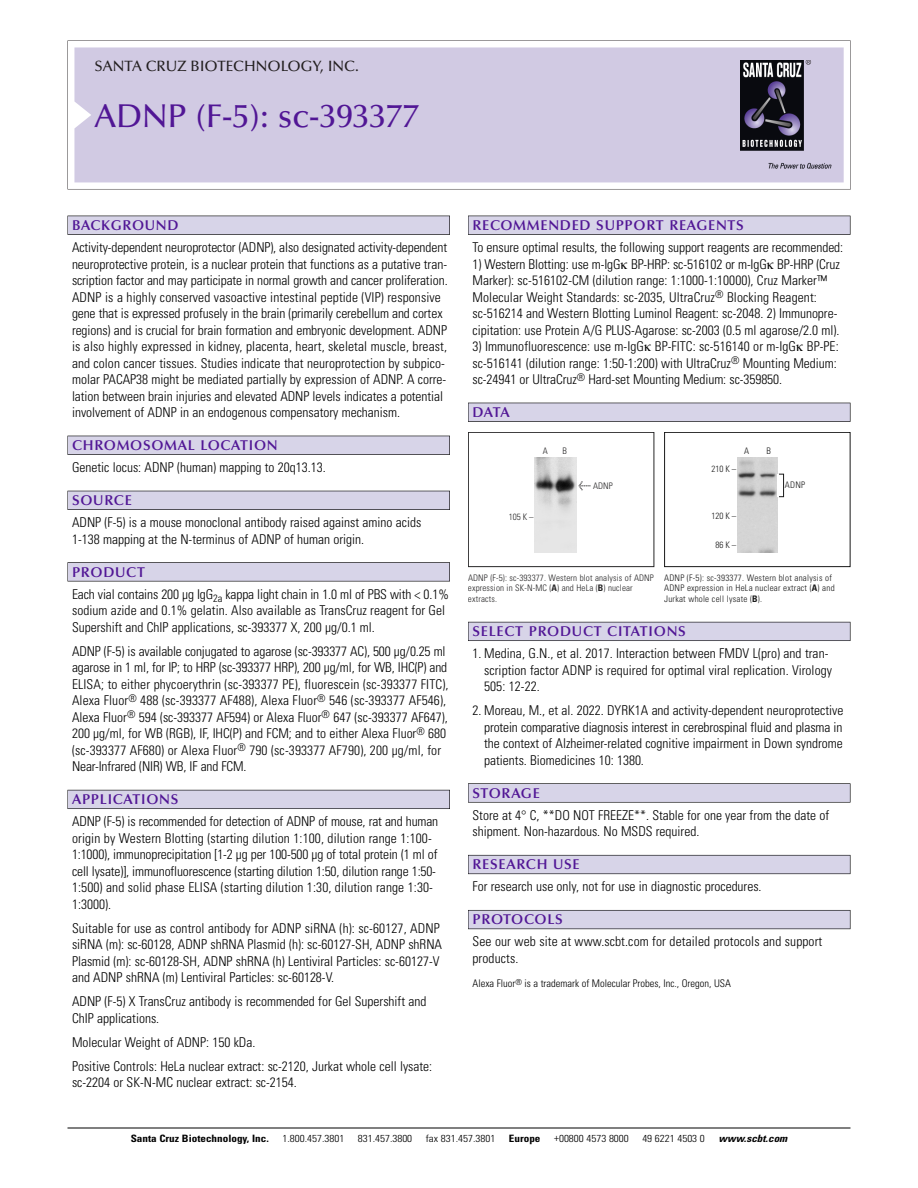
<style>
.page{position:relative;width:918px;height:1188px;background:#fff}
.page>*{position:absolute;margin:0;border:0;box-sizing:border-box;transform-origin:0 0}
.t1{font:500 33px "Optima";color:#511695}
.t2{font:500 15px "Optima";color:#231f20}
.t3{font:600 14.25px "Optima";letter-spacing:.05em;color:#511695}
.t4{font:300 condensed 13.5px/16.5px "Univers";color:#000}
.t5{font:300 condensed 10.5px "Univers";color:#000}
.t6{font:300 condensed 10.2px "Univers";color:#000;scale:1.1 1}
.t7{font:700 condensed 10.2px "Univers";color:#000;scale:1.1 1}
.t8{font:italic 700 condensed 10.2px "Univers";color:#000;scale:1.1 1}
.t9{font:300 condensed 9px/10.5px "Univers";letter-spacing:.025em;color:#191919}
.t10{font:300 condensed 9px/10.5px "Univers";letter-spacing:.015em;color:#272627}
.s1{font-family:"Meta Plus";font-weight:400;font-stretch:normal;font-size:10.5px}
.s2{font-weight:700}
</style>
<div class="page">
<svg style="left:68px;top:40px;width:783px;height:149px"></svg>
<div style="left:74px;top:47px;width:770px;height:135px;background:#d1cae3"></div>
<img style="left:741px;top:60px;width:90px;height:108px">
<div style="left:68px;top:216px;width:382px;height:19px;background:#535256"></div>
<div style="left:68px;top:216px;width:381px;height:18px;background:#d7d4e8"></div>
<div style="left:68px;top:436px;width:382px;height:19px;background:#525156"></div>
<div style="left:68px;top:436px;width:381px;height:18px;background:#d7d4e8"></div>
<div style="left:68px;top:491px;width:382px;height:19px;background:#515057"></div>
<div style="left:68px;top:491px;width:381px;height:18px;background:#d7d4e8"></div>
<div style="left:68px;top:562px;width:382px;height:19px;background:#575659"></div>
<div style="left:68px;top:563px;width:381px;height:18px;background:#d7d4e8"></div>
<div style="left:68px;top:790px;width:382px;height:19px;background:#595860"></div>
<div style="left:68px;top:790px;width:381px;height:18px;background:#d7d4e8"></div>
<div style="left:468px;top:216px;width:382px;height:19px;background:#535256"></div>
<div style="left:468px;top:216px;width:382px;height:18px;background:#d7d4e8"></div>
<div style="left:468px;top:403px;width:382px;height:19px;background:#525156"></div>
<div style="left:468px;top:403px;width:382px;height:18px;background:#d7d4e8"></div>
<div style="left:468px;top:622px;width:382px;height:19px;background:#595860"></div>
<div style="left:468px;top:622px;width:382px;height:18px;background:#d7d4e8"></div>
<div style="left:468px;top:783px;width:382px;height:20px;background:#676767"></div>
<div style="left:468px;top:784px;width:382px;height:18px;background:#d7d4e8"></div>
<div style="left:468px;top:855px;width:382px;height:19px;background:#686770"></div>
<div style="left:468px;top:856px;width:382px;height:18px;background:#d7d4e8"></div>
<div style="left:468px;top:910px;width:382px;height:19px;background:#5e5d65"></div>
<div style="left:468px;top:911px;width:382px;height:18px;background:#d7d4e8"></div>
<hr style="left:68px;top:1128px;width:782px;height:1px;background:#000">
<div style="left:468px;top:432px;width:186px;height:135px;border:1px solid #272627"></div>
<img style="left:535px;top:457px;width:41px;height:96px">
<div style="left:664px;top:432px;width:186px;height:135px;border:1px solid #191919"></div>
<img style="left:737px;top:457px;width:40px;height:95px">
<div style="left:779px;top:474px;width:5px;height:23px;border:1px solid #191919"></div>
<p class="t2" style="left:94px;top:60px;width:266px">SANTA CRUZ BIOTECHNOLOGY, INC.</p>
<p class="t1" style="left:94px;top:102px;width:326px">ADNP (F-5): sc-393377</p>
<p class="t3" style="left:72px;top:219px;width:108px">BACKGROUND</p>
<p class="t4" style="left:72px;top:240px;width:377px">Activity-dependent neuroprotector (ADNP), also designated activity-dependent neuroprotective protein, is a nuclear protein that functions as a putative tran&shy;scription factor and may participate in normal growth and cancer proliferation.<br>ADNP is a highly conserved vasoactive intestinal peptide (VIP) responsive gene that is expressed profusely in the brain (primarily cerebellum and cortex regions) and is crucial for brain formation and embryonic development. ADNP is also highly expressed in kidney, placenta, heart, skeletal muscle, breast, and colon cancer tissues. Studies indicate that neuroprotection by subpico&shy;molar PACAP38 might be mediated partially by expression of ADNP. A corre&shy;lation between brain injuries and elevated ADNP levels indicates a potential involvement of ADNP in an endogenous compensatory mechanism.</p>
<p class="t3" style="left:72px;top:439px;width:207px">CHROMOSOMAL LOCATION</p>
<p class="t4" style="left:72px;top:460px;width:255px">Genetic locus: ADNP (human) mapping to 20q13.13.</p>
<p class="t3" style="left:72px;top:494px;width:61px">SOURCE</p>
<p class="t4" style="left:72px;top:516px;width:351px">ADNP (F-5) is a mouse monoclonal antibody raised against amino acids<br>1-138 mapping at the N-terminus of ADNP of human origin.</p>
<p class="t3" style="left:72px;top:566px;width:74px">PRODUCT</p>
<p class="t4" style="left:72px;top:587px;width:379px">Each vial contains 200 µg IgG<sub>2a</sub> kappa light chain in 1.0 ml of PBS with &lt; 0.1% sodium azide and 0.1% gelatin. Also available as TransCruz reagent for Gel<br>Supershift and ChIP applications, sc-393377 X, 200 µg/0.1 ml.</p>
<p class="t4" style="left:72px;top:644px;width:378px">ADNP (F-5) is available conjugated to agarose (sc-393377 AC), 500 µg/0.25 ml agarose in 1 ml, for IP; to HRP (sc-393377 HRP), 200 µg/ml, for WB, IHC(P) and ELISA; to either phycoerythrin (sc-393377 PE), fluorescein (sc-393377 FITC), Alexa Fluor<sup>®</sup> 488 (sc-393377 AF488), Alexa Fluor<sup>®</sup> 546 (sc-393377 AF546), Alexa Fluor<sup>®</sup> 594 (sc-393377 AF594) or Alexa Fluor<sup>®</sup> 647 (sc-393377 AF647), 200 µg/ml, for WB (RGB), IF, IHC(P) and FCM; and to either Alexa Fluor<sup>®</sup> 680 (sc-393377 AF680) or Alexa Fluor<sup>®</sup> 790 (sc-393377 AF790), 200 µg/ml, for Near-Infrared (NIR) WB, IF and FCM.</p>
<p class="t3" style="left:72px;top:793px;width:108px">APPLICATIONS</p>
<p class="t4" style="left:72px;top:815px;width:368px">ADNP (F-5) is recommended for detection of ADNP of mouse, rat and human origin by Western Blotting (starting dilution 1:100, dilution range 1:100- 1:1000), immunoprecipitation [1-2 µg per 100-500 µg of total protein (1 ml of cell lysate)], immunofluorescence (starting dilution 1:50, dilution range 1:50- 1:500) and solid phase ELISA (starting dilution 1:30, dilution range 1:30- 1:3000).</p>
<p class="t4" style="left:72px;top:921px;width:372px">Suitable for use as control antibody for ADNP siRNA (h): sc-60127, ADNP siRNA (m): sc-60128, ADNP shRNA Plasmid (h): sc-60127-SH, ADNP shRNA Plasmid (m): sc-60128-SH, ADNP shRNA (h) Lentiviral Particles: sc-60127-V and ADNP shRNA (m) Lentiviral Particles: sc-60128-V.</p>
<p class="t4" style="left:72px;top:995px;width:356px">ADNP (F-5) X TransCruz antibody is recommended for Gel Supershift and<br>ChIP applications.</p>
<p class="t4" style="left:72px;top:1035px;width:185px">Molecular Weight of ADNP: 150 kDa.</p>
<p class="t4" style="left:72px;top:1059px;width:362px">Positive Controls: HeLa nuclear extract: sc-2120, Jurkat whole cell lysate: sc-2204 or SK-N-MC nuclear extract: sc-2154.</p>
<p class="t3" style="left:473px;top:219px;width:273px">RECOMMENDED SUPPORT REAGENTS</p>
<p class="t4" style="left:473px;top:240px;width:372px">To ensure optimal results, the following support reagents are recommended:</p>
<p class="t4" style="left:473px;top:257px;width:369px">1) Western Blotting: use m-IgG BP-HRP: sc-516102 or m-IgG BP-HRP (Cruz Marker): sc-516102-CM (dilution range: 1:1000-1:10000), Cruz Marker™ Molecular Weight Standards: sc-2035, UltraCruz<sup>®</sup> Blocking Reagent: sc-516214 and Western Blotting Luminol Reagent: sc-2048. 2) Immunopre&shy;cipitation: use Protein A/G PLUS-Agarose: sc-2003 (0.5 ml agarose/2.0 ml).</p>
<p class="t4" style="left:473px;top:339px;width:368px">3) Immunofluorescence: use m-IgG BP-FITC: sc-516140 or m-IgG BP-PE: sc-516141 (dilution range: 1:50-1:200) with UltraCruz<sup>®</sup> Mounting Medium: sc-24941 or UltraCruz<sup>®</sup> Hard-set Mounting Medium: sc-359850.</p>
<p class="t3" style="left:473px;top:406px;width:39px">DATA</p>
<p class="t10" style="left:543px;top:447px;width:7px">A</p>
<p class="t10" style="left:563px;top:447px;width:6px">B</p>
<p class="t9" style="left:744px;top:446px;width:7px">A</p>
<p class="t9" style="left:767px;top:446px;width:6px">B</p>
<p class="t9" style="left:711px;top:464px;width:26px">210 K –</p>
<p class="t10" style="left:578px;top:481px;width:36px"><span class="s1">&lt;</span> ADNP</p>
<p class="t9" style="left:785px;top:480px;width:22px">ADNP</p>
<p class="t10" style="left:509px;top:513px;width:26px">105 K –</p>
<p class="t9" style="left:711px;top:512px;width:26px">120 K –</p>
<p class="t9" style="left:715px;top:541px;width:22px">86K–</p>
<p class="t10" style="left:468px;top:573px;width:187px">ADNP (F-5): sc-393377. Western blot analysis of ADNP expression in SK-N-MC (<span class="s2">A</span>) and HeLa (<span class="s2">B</span>) nuclear extracts.</p>
<p class="t9" style="left:664px;top:573px;width:172px">ADNP (F-5): sc-393377. Western blot analysis of<br>ADNP expression in HeLa nuclear extract (<span class="s2">A</span>) and<br>Jurkat whole cell lysate (<span class="s2">B</span>).</p>
<p class="t3" style="left:473px;top:625px;width:215px">SELECT PRODUCT CITATIONS</p>
<p class="t4" style="left:484px;top:647px;width:349px;text-indent:-12px">1. Medina, G.N., et al. 2017. Interaction between FMDV L(pro) and tran&shy;scription factor ADNP is required for optimal viral replication. Virology<br>505: 12-22.</p>
<p class="t4" style="left:484px;top:704px;width:361px;text-align:justify;text-indent:-12px">2. Moreau, M., et al. 2022. DYRK1A and activity-dependent neuroprotective protein comparative diagnosis interest in cerebrospinal fluid and plasma in the context of Alzheimer-related cognitive impairment in Down syndrome patients. Biomedicines 10: 1380.</p>
<p class="t3" style="left:473px;top:787px;width:69px">STORAGE</p>
<p class="t4" style="left:473px;top:808px;width:358px">Store at 4° C, **DO NOT FREEZE**. Stable for one year from the date of shipment. Non-hazardous. No MSDS required.</p>
<p class="t3" style="left:473px;top:859px;width:109px">RESEARCH USE</p>
<p class="t4" style="left:473px;top:880px;width:291px">For research use only, not for use in diagnostic procedures.</p>
<p class="t3" style="left:473px;top:914px;width:92px">PROTOCOLS</p>
<p class="t4" style="left:473px;top:935px;width:351px">See our web site at www.scbt.com for detailed protocols and support products.</p>
<p class="t5" style="left:473px;top:979px;width:260px">Alexa Fluor<sup>®</sup> is a trademark of Molecular Probes, Inc., Oregon, USA</p>
<p class="t7" style="left:131px;top:1135px;width:127px">Santa Cruz Biotechnology, Inc.</p>
<p class="t6" style="left:282px;top:1135px;width:58px">1.800.457.3801</p>
<p class="t6" style="left:358px;top:1135px;width:51px">831.457.3800</p>
<p class="t6" style="left:426px;top:1135px;width:65px">fax 831.457.3801</p>
<p class="t7" style="left:509px;top:1135px;width:30px">Europe</p>
<p class="t6" style="left:554px;top:1135px;width:69px">+00800 4573 8000</p>
<p class="t6" style="left:642px;top:1135px;width:58px">49 6221 4503 0</p>
<p class="t8" style="left:719px;top:1135px;width:66px">www.scbt.com</p>
</div>
